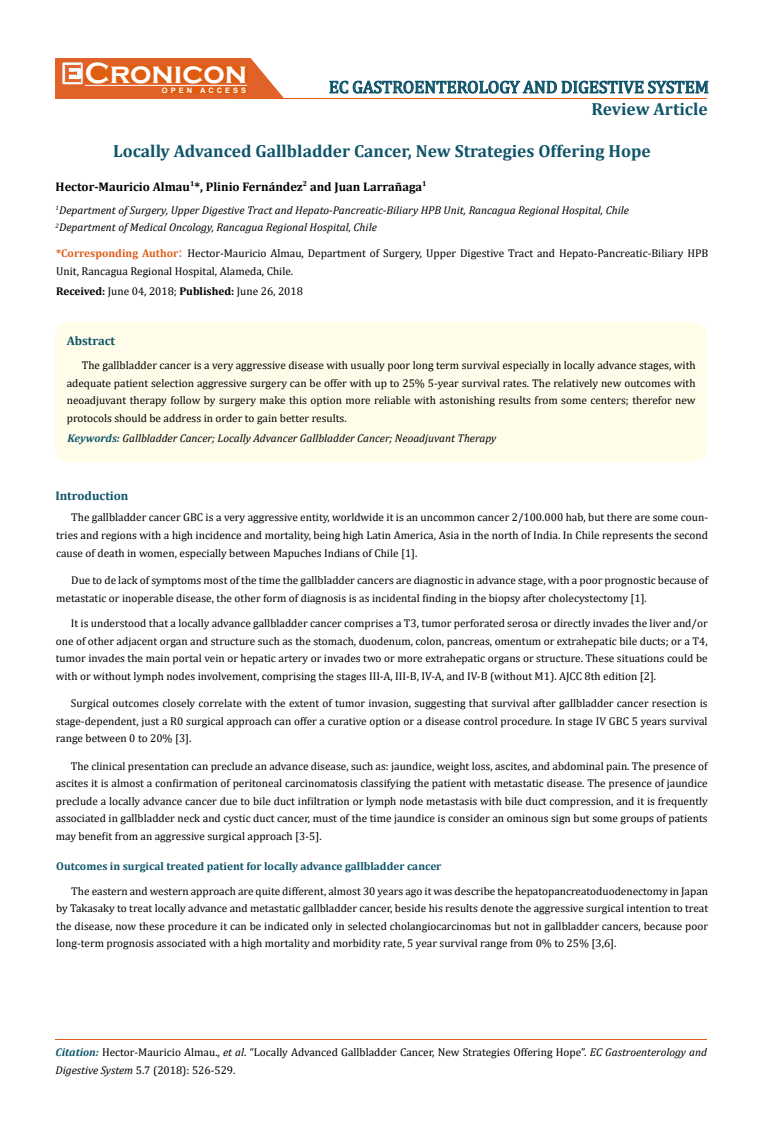
<style>
.page{position:relative;width:764px;height:1142px;background:#fff}
.page>*{position:absolute;margin:0;border:0;box-sizing:border-box;transform-origin:0 0}
.t1{font:700 30px "Copperplate Gothic";color:#fff}
.t2{font:700 17.5px "Cambria";color:#0e546a}
.t3{font:17.5px "Cambria";color:#0e546a}
.t4{font:700 12.5px "Cambria";color:#000}
.t5{font:700 12.5px "Cambria";color:#0e546a}
.t6{font:11.25px/17.5px "Cambria";color:#000;text-align:justify}
.t7{font:italic 11.25px/17.5px "Cambria";color:#000}
.t8{font:700 11.25px "Cambria";color:#0e546a}
.t9{font:700 7.5px "Arial";letter-spacing:.4em;color:#fff}
.s1{font-weight:700;color:#e05d1a}
.s2{font-size:15px;color:#e05d1a}
.s3{font-weight:700}
.s4{font-weight:700;color:#0e546a}
.s5{font-weight:700;font-style:italic;color:#0e546a}
.s6{font-style:italic}
</style>
<div class="page">
<div style="left:56px;top:58px;width:242px;height:41px;background:#e06228"></div>
<img style="left:62px;top:62px;width:21px;height:22px">
<div style="left:85px;top:66px;width:162px;height:17px;background:#df5d11"></div>
<div style="left:162px;top:87px;width:85px;height:6px;background:#df5d11"></div>
<svg style="left:250px;top:58px;width:458px;height:40px"></svg>
<hr style="left:85px;top:85px;width:162px;height:1px;background:#fff">
<hr style="left:232px;top:98px;width:475px;height:1px;background:#e05d1a">
<hr style="left:56px;top:1039px;width:651px;height:1px;background:#e05d1a">
<div style="left:55px;top:322px;width:652px;height:140px;background:#fffde9;border-radius:15px"></div>
<h1 class="t1" style="left:85px;top:56px;width:164px">Cronicon</h1>
<p class="t9" style="left:162px;top:85px;width:86px">OPEN ACCESS</p>
<h2 class="t3" style="left:329px;top:77px;width:382px">EC GASTROENTEROLOGY AND DIGESTIVE SYSTEM</h2>
<h2 class="t2" style="left:591px;top:96px;width:118px">Review Article</h2>
<h2 class="t2" style="left:113px;top:138px;width:539px">Locally Advanced Gallbladder Cancer, New Strategies Offering Hope</h2>
<p class="t4" style="left:56px;top:177px;width:372px">Hector-Mauricio Almau<sup>1</sup>*, Plinio Fernández<sup>2</sup> and Juan Larrañaga<sup>1</sup></p>
<p class="t7" style="left:56px;top:201px;width:575px"><sup>1</sup>Department of Surgery, Upper Digestive Tract and Hepato-Pancreatic-Biliary HPB Unit, Rancagua Regional Hospital, Chile<br><sup>2</sup>Department of Medical Oncology, Rancagua Regional Hospital, Chile</p>
<p class="t6" style="left:56px;top:244px;width:653px"><span class="s1">*Corresponding Author</span><span class="s2">:</span> Hector-Mauricio Almau, Department of Surgery, Upper Digestive Tract and Hepato-Pancreatic-Biliary HPB<br>Unit, Rancagua Regional Hospital, Alameda, Chile.</p>
<p class="t6" style="left:56px;top:282px;width:248px"><span class="s3">Received:</span> June 04, 2018; <span class="s3">Published:</span> June 26, 2018</p>
<p class="t5" style="left:67px;top:332px;width:50px">Abstract</p>
<p class="t6" style="left:67px;top:356px;width:630px;text-indent:15px">The gallbladder cancer is a very aggressive disease with usually poor long term survival especially in locally advance stages, with adequate patient selection aggressive surgery can be offer with up to 25% 5-year survival rates. The relatively new outcomes with neoadjuvant therapy follow by surgery make this option more reliable with astonishing results from some centers; therefor new protocols should be address in order to gain better results.</p>
<p class="t7" style="left:68px;top:428px;width:430px"><span class="s4">Keywords:</span> Gallbladder Cancer; Locally Advancer Gallbladder Cancer; Neoadjuvant Therapy</p>
<p class="t5" style="left:55px;top:486px;width:75px">Introduction</p>
<p class="t6" style="left:56px;top:509px;width:653px;text-indent:15px">The gallbladder cancer GBC is a very aggressive entity, worldwide it is an uncommon cancer 2/100.000 hab, but there are some coun&shy;tries and regions with a high incidence and mortality, being high Latin America, Asia in the north of India. In Chile represents the second cause of death in women, especially between Mapuches Indians of Chile [1].</p>
<p class="t6" style="left:56px;top:571px;width:653px;text-indent:15px">Due to de lack of symptoms most of the time the gallbladder cancers are diagnostic in advance stage, with a poor prognostic because of metastatic or inoperable disease, the other form of diagnosis is as incidental finding in the biopsy after cholecystectomy [1].</p>
<p class="t6" style="left:56px;top:614px;width:653px;text-indent:15px">It is understood that a locally advance gallbladder cancer comprises a T3, tumor perforated serosa or directly invades the liver and/or one of other adjacent organ and structure such as the stomach, duodenum, colon, pancreas, omentum or extrahepatic bile ducts; or a T4, tumor invades the main portal vein or hepatic artery or invades two or more extrahepatic organs or structure. These situations could be with or without lymph nodes involvement, comprising the stages III-A, III-B, IV-A, and IV-B (without M1). AJCC 8th edition [2].</p>
<p class="t6" style="left:56px;top:694px;width:653px;text-indent:15px">Surgical outcomes closely correlate with the extent of tumor invasion, suggesting that survival after gallbladder cancer resection is stage-dependent, just a R0 surgical approach can offer a curative option or a disease control procedure. In stage IV GBC 5 years survival range between 0 to 20% [3].</p>
<p class="t6" style="left:56px;top:757px;width:653px;text-indent:15px">The clinical presentation can preclude an advance disease, such as: jaundice, weight loss, ascites, and abdominal pain. The presence of ascites it is almost a confirmation of peritoneal carcinomatosis classifying the patient with metastatic disease. The presence of jaundice preclude a locally advance cancer due to bile duct infiltration or lymph node metastasis with bile duct compression, and it is frequently associated in gallbladder neck and cystic duct cancer, must of the time jaundice is consider an ominous sign but some groups of patients may benefit from an aggressive surgical approach [3-5].</p>
<p class="t8" style="left:56px;top:858px;width:387px">Outcomes in surgical treated patient for locally advance gallbladder cancer</p>
<p class="t6" style="left:56px;top:881px;width:653px;text-indent:15px">The eastern and western approach are quite different, almost 30 years ago it was describe the hepatopancreatoduodenectomy in Japan by Takasaky to treat locally advance and metastatic gallbladder cancer, beside his results denote the aggressive surgical intention to treat the disease, now these procedure it can be indicated only in selected cholangiocarcinomas but not in gallbladder cancers, because poor long-term prognosis associated with a high mortality and morbidity rate, 5 year survival range from 0% to 25% [3,6].</p>
<p class="t6" style="left:56px;top:1043px;width:653px"><span class="s5">Citation:</span> Hector-Mauricio Almau., <span class="s6">et al</span>. “Locally Advanced Gallbladder Cancer, New Strategies Offering Hope”. <span class="s6">EC Gastroenterology and<br>Digestive System</span> 5.7 (2018): 526-529.</p>
</div>
